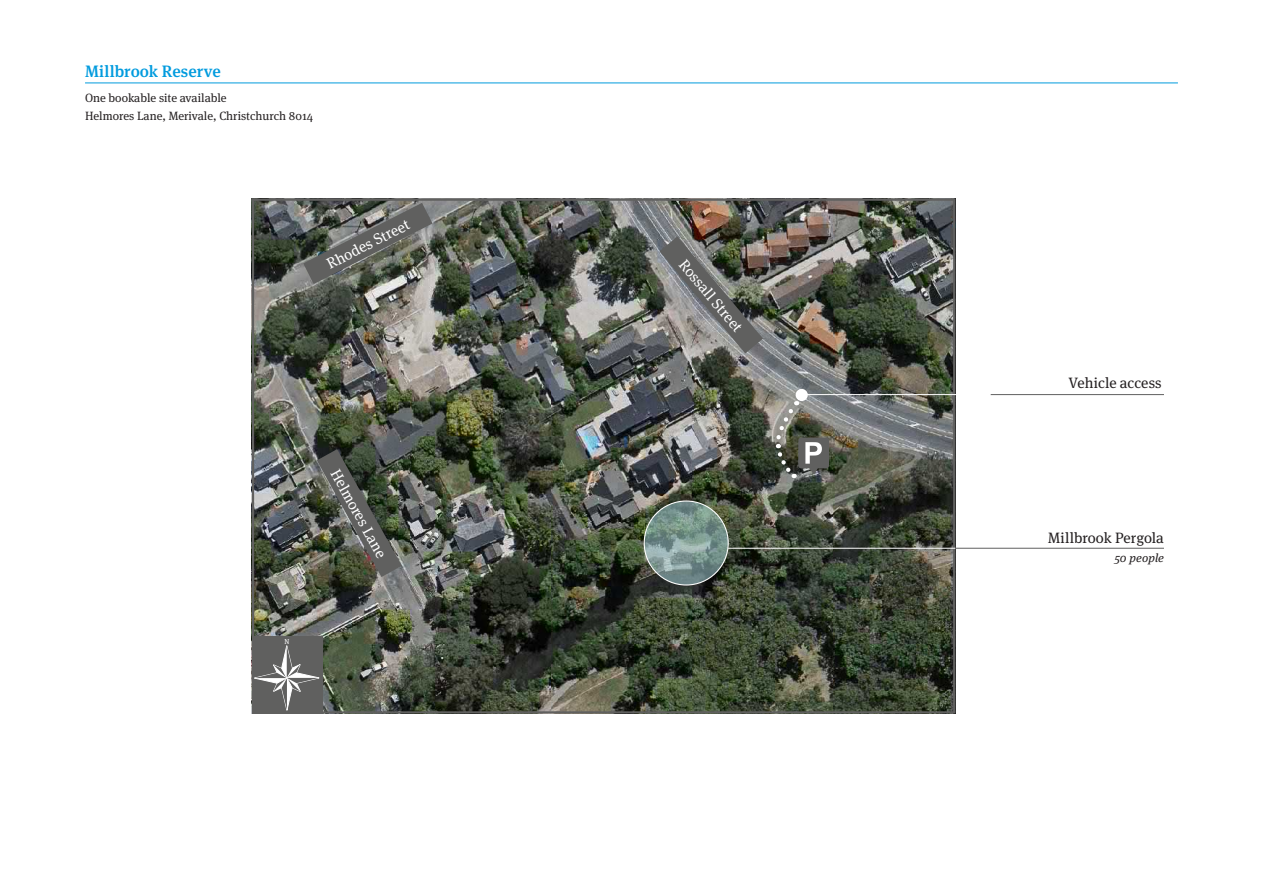
<style>
.page{position:relative;width:1263px;height:893px;background:#fff}
.page>*{position:absolute;margin:0;border:0;box-sizing:border-box;transform-origin:0 0}
.Sub_heading{font:500 16.5px "Meta Serif Pro";letter-spacing:.005em;color:#009bde}
.street_names{font:15.15px "Meta Serif Pro";color:#fff}
.map_title{font:15px "Meta Serif Pro";letter-spacing:-.005em;color:#231f20}
.t1{font:12px "Meta Serif Pro";color:#231f20}
.body{font:italic 12px "Meta Serif Pro";letter-spacing:.005em;color:#231f20}
.t2{font:7.2px "Meta Serif Pro";color:#fff}
</style>
<div class="page">
<img style="left:255px;top:202px;width:697px;height:508px">
<img style="left:659px;top:236px;width:104px;height:117px">
<img style="left:317px;top:449px;width:85px;height:128px">
<hr style="left:85px;top:83px;width:1093px;height:1px;background:#009bde">
<hr style="left:955px;top:548px;width:209px;height:1px;background:#60605f">
<hr style="left:728px;top:548px;width:227px;height:1px;background:#fff">
<svg style="left:644px;top:501px;width:84px;height:84px;background:#7d9792"></svg>
<svg style="left:773px;top:401px;width:56px;height:78px;background:#72736b"></svg>
<svg style="left:303px;top:203px;width:129px;height:81px;background:#686a64"></svg>
<div style="left:796px;top:389px;width:12px;height:12px;background:#fff;border-radius:50%"></div>
<hr style="left:990px;top:394px;width:174px;height:1px;background:#60605f">
<hr style="left:802px;top:394px;width:188px;height:1px;background:#fff">
<div style="left:252px;top:636px;width:70px;height:77px;background:#60605f"></div>
<svg style="left:254px;top:645px;width:66px;height:66px"></svg>
<p class="Sub_heading" style="left:85px;top:58px;width:137px">Millbrook Reserve</p>
<p class="t1" style="left:85px;top:89px;width:143px">One bookable site available</p>
<p class="t1" style="left:85px;top:107px;width:230px">Helmores Lane, Merivale, Christchurch 8014</p>
<p class="street_names" style="left:323px;top:255px;width:92px;rotate:-27deg">Rhodes Street</p>
<p class="t2" style="left:284px;top:636px;width:6px">N</p>
<p class="street_names" style="left:344px;top:465px;width:100px;rotate:61deg">Helmores Lane</p>
<p class="street_names" style="left:691px;top:254px;width:91px;rotate:50deg">Rossall Street</p>
<p class="map_title" style="left:1068px;top:372px;width:95px">Vehicle access</p>
<p class="map_title" style="left:1048px;top:526px;width:117px">Millbrook Pergola</p>
<p class="body" style="left:1115px;top:549px;width:51px">50 people</p>
</div>
